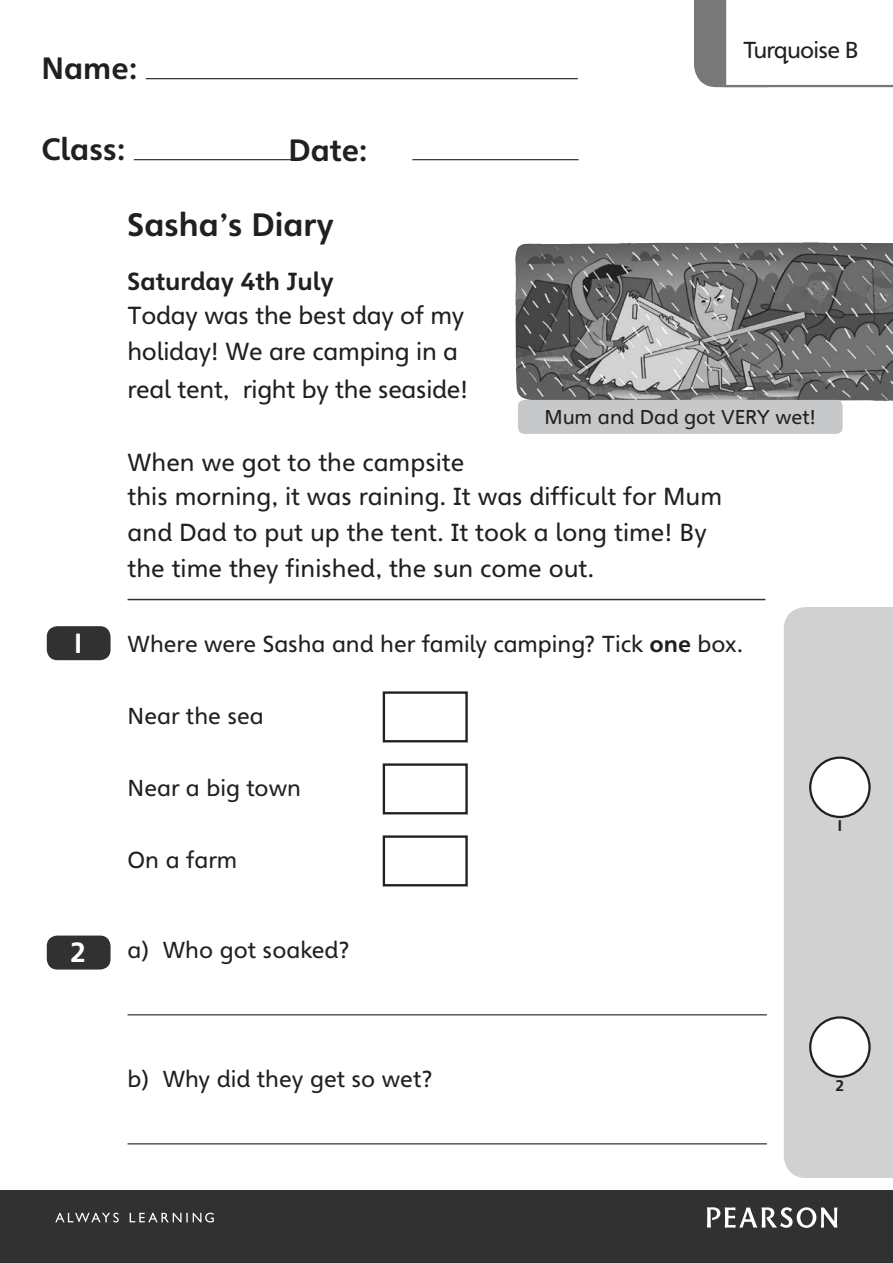
<style>
.page{position:relative;width:893px;height:1263px;background:#fff}
.page>*{position:absolute;margin:0;border:0;box-sizing:border-box;transform-origin:0 0}
.base_font{font:700 31.5px "Heinemann Roman Special";color:#202020}
.Name__class__date_st{font:700 30px "Heinemann Roman Special";color:#202020}
.base_font-2{font:700 30px "Heinemann Roman Special";color:#202020}
.Question_number_styl{font:700 27px "Heinemann Roman Special";color:#fff}
.base_font-3{font:24px/36px "Heinemann Roman Special Rm";color:#202020}
.Question_number_styl-2{font:22.5px "Heinemann Roman Special Rm";color:#231f20}
.t1{font:22.5px "Heinemann Roman Special Rm";letter-spacing:-.035em;color:#202020}
.Question_number_styl-3{font:19.5px "Heinemann Roman Special Rm";letter-spacing:-.005em;color:#231f20}
.t2{font:700 15px "Heinemann Roman Special";color:#231f20}
.s1{font-family:"Heinemann Roman Special";font-weight:700}
</style>
<div class="page">
<div style="left:0;top:1191px;width:893px;height:72px;background:#313131"></div>
<svg style="left:707px;top:1207px;width:130px;height:21px"></svg>
<svg style="left:55px;top:1213px;width:159px;height:9px"></svg>
<hr style="left:146px;top:78px;width:432px;height:1px;background:#202020">
<hr style="left:134px;top:159px;width:166px;height:1px;background:#202020">
<hr style="left:412px;top:159px;width:167px;height:1px;background:#202020">
<svg style="left:694px;top:0;width:199px;height:88px"></svg>
<div style="left:783px;top:607px;width:110px;height:571px;background:#d1d1d1"></div>
<hr style="left:128px;top:1014px;width:639px;height:1px;background:#202020">
<hr style="left:128px;top:1143px;width:639px;height:1px;background:#202020">
<div style="left:383px;top:691px;width:85px;height:51px;background:#fff;border:2px solid #202020"></div>
<div style="left:383px;top:763px;width:85px;height:51px;background:#fff;border:2px solid #202020"></div>
<div style="left:383px;top:835px;width:85px;height:51px;background:#fff;border:2px solid #202020"></div>
<img style="left:515px;top:242px;width:378px;height:159px">
<div style="left:47px;top:626px;width:64px;height:34px;background:#313131;border-radius:11px"></div>
<div style="left:810px;top:758px;width:59px;height:59px;background:#fff;border-radius:50%"></div>
<div style="left:809px;top:756px;width:62px;height:62px;border:2px solid #202020;border-radius:50%"></div>
<div style="left:47px;top:935px;width:64px;height:34px;background:#313131;border-radius:11px"></div>
<div style="left:810px;top:1017px;width:59px;height:60px;background:#fff;border-radius:50%"></div>
<div style="left:809px;top:1016px;width:62px;height:62px;border:2px solid #202020;border-radius:50%"></div>
<hr style="left:128px;top:599px;width:637px;height:1px;background:#313131">
<div style="left:518px;top:400px;width:325px;height:34px;background:#c7c8ca;border-radius:6px"></div>
<p class="Name__class__date_st" style="left:41px;top:50px;width:98px">Name:</p>
<p class="Name__class__date_st" style="left:41px;top:131px;width:86px">Class:</p>
<p class="base_font-2" style="left:288px;top:131px;width:81px">Date:</p>
<p class="base_font" style="left:127px;top:205px;width:208px">Sasha’s Diary</p>
<p class="base_font-3" style="left:127px;top:263px;width:342px"><span class="s1">Saturday 4th July<br></span>Today was the best day of my holiday! We are camping in a real tent, right by the seaside!</p>
<p class="t1" style="left:743px;top:36px;width:117px">Turquoise B</p>
<h2 class="Question_number_styl-3" style="left:544px;top:405px;width:273px">Mum and Dad got VERY wet!</h2>
<h2 class="Question_number_styl" style="left:74px;top:626px;width:10px">1</h2>
<h2 class="Question_number_styl" style="left:71px;top:936px;width:16px">2</h2>
<p class="base_font-3" style="left:128px;top:445px;width:596px;line-height:35.5px">When we got to the campsite<br>this morning, it was raining. It was difficult for Mum and Dad to put up the tent. It took a long time! By the time they finished, the sun come out.</p>
<h2 class="Question_number_styl-2" style="left:128px;top:630px;width:617px">Where were Sasha and her family camping? Tick <span class="s1">one</span> box.</h2>
<h2 class="Question_number_styl-2" style="left:128px;top:702px;width:138px">Near the sea</h2>
<h2 class="Question_number_styl-2" style="left:128px;top:774px;width:175px">Near a big town</h2>
<h2 class="Question_number_styl-2" style="left:128px;top:846px;width:111px">On a farm</h2>
<h2 class="Question_number_styl-2" style="left:128px;top:936px;width:224px">a) Who got soaked?</h2>
<h2 class="Question_number_styl-2" style="left:128px;top:1065px;width:307px">b) Why did they get so wet?</h2>
<p class="t2" style="left:837px;top:816px;width:6px">1</p>
<p class="t2" style="left:836px;top:1076px;width:10px">2</p>
</div>
